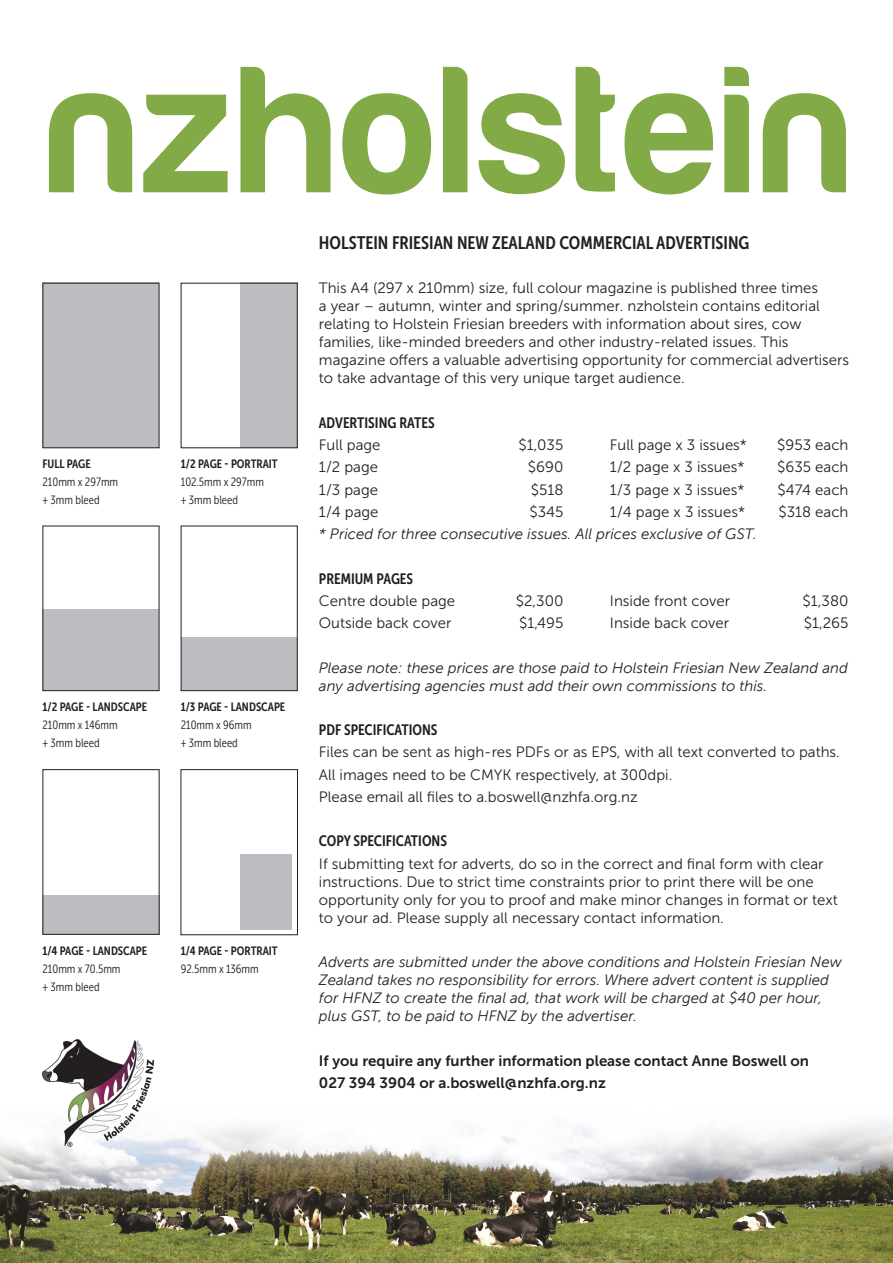
<style>
.page{position:relative;width:893px;height:1263px;background:#fff}
.page>*{position:absolute;margin:0;border:0;box-sizing:border-box;transform-origin:0 0}
.t1{font:700 184.5px "Harabara Mais Bold Harabara Mais";color:#82aa46}
.t2{font:18px "Museo Sans Condensed 700";color:#231f20}
.t3{font:15px/18px "Museo Sans 300";color:#231f20}
.t4{font:italic 15px/18px "Museo Sans W01 300";color:#231f20}
.t5{font:15px "Museo Sans 700";color:#231f20}
.t6{font:15px "Museo Sans Condensed 700";color:#231f20}
.t7{font:12px "Museo Sans Condensed 300";color:#231f20}
.t8{font:12px "Museo Sans Condensed 700";color:#231f20}
</style>
<div class="page">
<img style="left:0;top:1123px;width:893px;height:140px">
<img style="left:43px;top:1040px;width:116px;height:115px">
<div style="left:241px;top:283px;width:57px;height:165px;background:#bcbdc0"></div>
<div style="left:43px;top:283px;width:116px;height:165px;background:#bcbdc0"></div>
<div style="left:181px;top:283px;width:117px;height:165px;border:1px solid #231f20"></div>
<div style="left:43px;top:283px;width:116px;height:165px;border:1px solid #231f20"></div>
<div style="left:43px;top:610px;width:116px;height:81px;background:#bcbdc0"></div>
<div style="left:181px;top:638px;width:117px;height:53px;background:#bcbdc0"></div>
<div style="left:43px;top:895px;width:117px;height:40px;background:#bcbdc0"></div>
<div style="left:241px;top:853px;width:51px;height:76px;background:#bcbdc0"></div>
<div style="left:43px;top:769px;width:117px;height:166px;border:1px solid #231f20"></div>
<div style="left:181px;top:769px;width:117px;height:166px;border:1px solid #231f20"></div>
<div style="left:181px;top:526px;width:117px;height:165px;border:1px solid #231f20"></div>
<p class="t1" style="left:43px;top:22px;width:810px">nzholstein</p>
<p class="t8" style="left:43px;top:457px;width:50px">FULL PAGE</p>
<p class="t7" style="left:43px;top:475px;width:77px">210mm x 297mm</p>
<p class="t7" style="left:43px;top:493px;width:59px">+ 3mm bleed</p>
<p class="t8" style="left:42px;top:700px;width:106px">1/2 PAGE - LANDSCAPE</p>
<p class="t7" style="left:42px;top:719px;width:77px">210mm x 146mm</p>
<p class="t7" style="left:42px;top:737px;width:59px">+ 3mm bleed</p>
<p class="t8" style="left:43px;top:944px;width:106px">1/4 PAGE - LANDSCAPE</p>
<p class="t7" style="left:43px;top:962px;width:80px">210mm x 70.5mm</p>
<p class="t7" style="left:43px;top:980px;width:59px">+ 3mm bleed</p>
<p class="t8" style="left:181px;top:457px;width:98px">1/2 PAGE - PORTRAIT</p>
<p class="t7" style="left:181px;top:475px;width:85px">102.5mm x 297mm</p>
<p class="t7" style="left:181px;top:493px;width:59px">+ 3mm bleed</p>
<p class="t8" style="left:181px;top:700px;width:106px">1/3 PAGE - LANDSCAPE</p>
<p class="t7" style="left:181px;top:719px;width:72px">210mm x 96mm</p>
<p class="t7" style="left:181px;top:737px;width:59px">+ 3mm bleed</p>
<p class="t8" style="left:181px;top:944px;width:98px">1/4 PAGE - PORTRAIT</p>
<p class="t7" style="left:181px;top:962px;width:79px">92.5mm x 136mm</p>
<p class="t2" style="left:319px;top:232px;width:432px">HOLSTEIN FRIESIAN NEW ZEALAND COMMERCIAL ADVERTISING</p>
<p class="t3" style="left:319px;top:279px;width:532px">This A4 (297 x 210mm) size, full colour magazine is published three times<br>a year – autumn, winter and spring/summer. nzholstein contains editorial relating to Holstein Friesian breeders with information about sires, cow families, like-minded breeders and other industry-related issues. This magazine offers a valuable advertising opportunity for commercial advertisers to take advantage of this very unique target audience.</p>
<p class="t6" style="left:319px;top:414px;width:117px">ADVERTISING RATES</p>
<p class="t3" style="left:319px;top:436px;width:63px">Full page</p>
<p class="t3" style="left:519px;top:436px;width:46px">$1,035</p>
<p class="t3" style="left:610px;top:436px;width:139px">Full page x 3 issues*</p>
<p class="t3" style="left:777px;top:436px;width:73px">$953 each</p>
<p class="t3" style="left:319px;top:458px;width:61px">1/2 page</p>
<p class="t3" style="left:528px;top:458px;width:37px">$690</p>
<p class="t3" style="left:610px;top:458px;width:136px">1/2 page x 3 issues*</p>
<p class="t3" style="left:777px;top:458px;width:73px">$635 each</p>
<p class="t3" style="left:319px;top:480px;width:61px">1/3 page</p>
<p class="t3" style="left:531px;top:480px;width:34px">$518</p>
<p class="t3" style="left:610px;top:480px;width:136px">1/3 page x 3 issues*</p>
<p class="t3" style="left:777px;top:480px;width:72px">$474 each</p>
<p class="t3" style="left:319px;top:503px;width:61px">1/4 page</p>
<p class="t3" style="left:529px;top:503px;width:36px">$345</p>
<p class="t3" style="left:610px;top:503px;width:137px">1/4 page x 3 issues*</p>
<p class="t3" style="left:778px;top:503px;width:72px">$318 each</p>
<p class="t4" style="left:319px;top:525px;width:439px">* Priced for three consecutive issues. All prices exclusive of GST.</p>
<p class="t6" style="left:319px;top:570px;width:96px">PREMIUM PAGES</p>
<p class="t3" style="left:319px;top:592px;width:138px">Centre double page</p>
<p class="t3" style="left:516px;top:592px;width:49px">$2,300</p>
<p class="t3" style="left:610px;top:592px;width:122px">Inside front cover</p>
<p class="t3" style="left:803px;top:592px;width:47px">$1,380</p>
<p class="t3" style="left:319px;top:614px;width:134px">Outside back cover</p>
<p class="t3" style="left:519px;top:614px;width:46px">$1,495</p>
<p class="t3" style="left:610px;top:614px;width:121px">Inside back cover</p>
<p class="t3" style="left:804px;top:614px;width:46px">$1,265</p>
<p class="t4" style="left:319px;top:658px;width:531px">Please note: these prices are those paid to Holstein Friesian New Zealand and any advertising agencies must add their own commissions to this.</p>
<p class="t6" style="left:319px;top:721px;width:120px">PDF SPECIFICATIONS</p>
<p class="t3" style="left:319px;top:743px;width:522px">Files can be sent as high-res PDFs or as EPS, with all text converted to paths.</p>
<p class="t3" style="left:319px;top:765px;width:355px">All images need to be CMYK respectively, at 300dpi.</p>
<p class="t3" style="left:319px;top:788px;width:320px">Please email all files to a.boswell@nzhfa.org.nz</p>
<p class="t6" style="left:319px;top:833px;width:130px">COPY SPECIFICATIONS</p>
<p class="t3" style="left:319px;top:854px;width:520px">If submitting text for adverts, do so in the correct and final form with clear instructions. Due to strict time constraints prior to print there will be one opportunity only for you to proof and make minor changes in format or text to your ad. Please supply all necessary contact information.</p>
<p class="t4" style="left:319px;top:953px;width:524px">Adverts are submitted under the above conditions and Holstein Friesian New Zealand takes no responsibility for errors. Where advert content is supplied for HFNZ to create the final ad, that work will be charged at $40 per hour, plus GST, to be paid to HFNZ by the advertiser.</p>
<p class="t5" style="left:319px;top:1052px;width:492px">If you require any further information please contact Anne Boswell on</p>
<p class="t5" style="left:319px;top:1074px;width:288px">027 394 3904 or a.boswell@nzhfa.org.nz</p>
</div>
